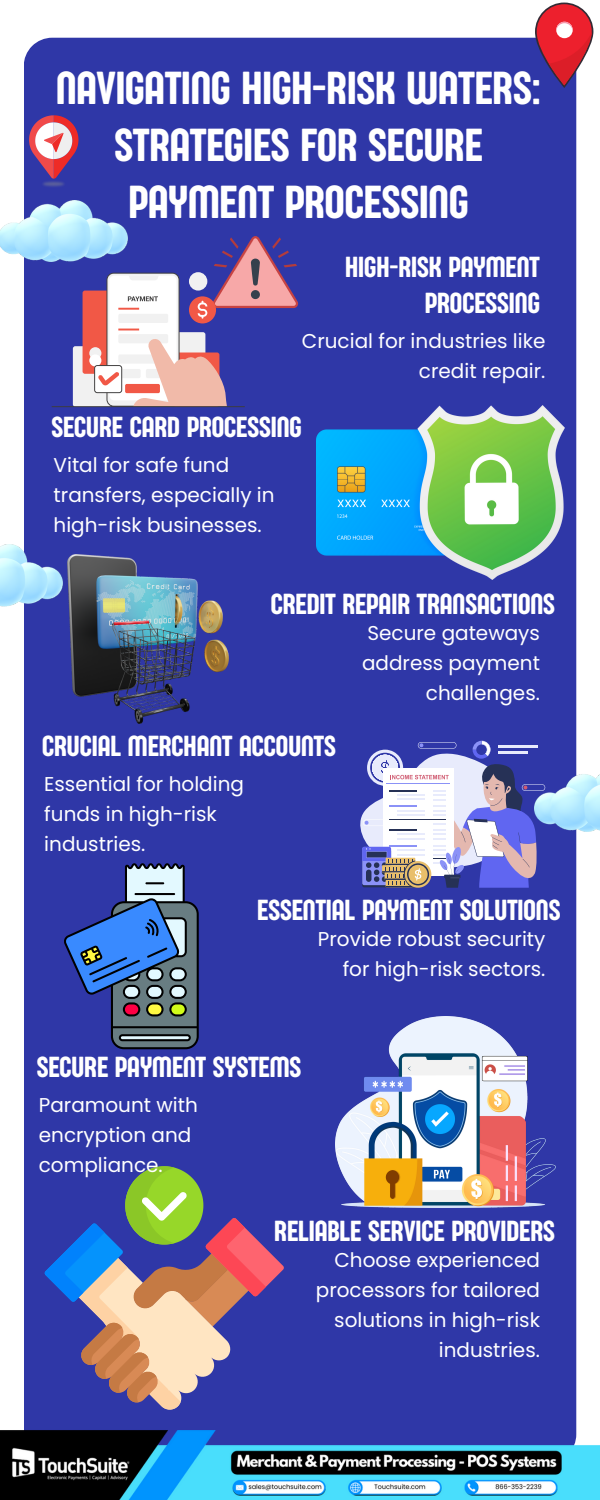
<style>
.page{position:relative;width:600px;height:1500px;background:#fff}
.page>*{position:absolute;margin:0;border:0;box-sizing:border-box;transform-origin:0 0}
.t1{font:47.8px/57px "Sugo Pro Display";color:#fff;text-align:center}
.t2{font:30px/36px "Sugo Pro Display";color:#fff;text-align:right}
.t3{font:20px/30px "Poppins";color:#fff;text-align:right}
</style>
<div class="page">
<div style="left:24px;top:38px;width:552px;height:1350px;background:#2f37a7"></div>
<img style="left:0;top:545px;width:63px;height:61px">
<img style="left:545px;top:770px;width:55px;height:62px">
<img style="left:0;top:200px;width:128px;height:62px">
<img style="left:0;top:1388px;width:600px;height:111px">
<svg style="left:535px;top:3px;width:58px;height:85px"></svg>
<img style="left:38px;top:179px;width:32px;height:12px">
<svg style="left:29px;top:115px;width:49px;height:64px"></svg>
<div style="left:73px;top:346px;width:39px;height:61px;background:#f1f1f1;border-radius:2px"></div>
<div style="left:83px;top:291px;width:49px;height:83px;background:#f15846;border-radius:2px"></div>
<div style="left:89px;top:347px;width:12px;height:12px;background:#f1f1f1;border-radius:50%"></div>
<svg style="left:89px;top:354px;width:12px;height:13px"></svg>
<svg style="left:91px;top:236px;width:207px;height:171px"></svg>
<hr style="left:52px;top:406px;width:193px;height:1px;background:#3e3d3d">
<img style="left:68px;top:555px;width:161px;height:169px">
<img style="left:317px;top:406px;width:247px;height:174px">
<svg style="left:354px;top:741px;width:191px;height:147px"></svg>
<svg style="left:63px;top:863px;width:136px;height:186px;background:#4e67a1"></svg>
<img style="left:336px;top:1016px;width:219px;height:192px">
<svg style="left:44px;top:1166px;width:240px;height:245px;background:#746e96"></svg>
<p class="t1" style="left:56px;top:60px;width:486px">NAVIGATING HIGH-RISK WATERS:<br>STRATEGIES FOR SECURE<br>PAYMENT PROCESSING</p>
<p class="t2" style="left:345px;top:249px;width:196px">HIGH-RISK PAYMENT<br>PROCESSING</p>
<p class="t3" style="left:302px;top:326px;width:245px">Crucial for industries like credit repair.</p>
<p class="t2" style="left:51px;top:409px;width:252px">SECURE CARD PROCESSING</p>
<p class="t3" style="left:54px;top:450px;width:223px;text-align:left">Vital for safe fund transfers, especially in high-risk businesses.</p>
<p class="t2" style="left:271px;top:586px;width:286px">CREDIT REPAIR TRANSACTIONS</p>
<p class="t3" style="left:362px;top:618px;width:179px">Secure gateways address payment challenges.</p>
<p class="t2" style="left:42px;top:728px;width:295px">CRUCIAL MERCHANT ACCOUNTS</p>
<p class="t3" style="left:44px;top:769px;width:201px;text-align:left">Essential for holding funds in high-risk industries.</p>
<p class="t2" style="left:257px;top:892px;width:305px">ESSENTIAL PAYMENT SOLUTIONS</p>
<p class="t3" style="left:318px;top:924px;width:229px">Provide robust security for high-risk sectors.</p>
<p class="t2" style="left:37px;top:1049px;width:266px">SECURE PAYMENT SYSTEMS</p>
<p class="t3" style="left:39px;top:1090px;width:161px;text-align:left">Paramount with encryption and compliance.</p>
<p class="t2" style="left:274px;top:1213px;width:282px">RELIABLE SERVICE PROVIDERS</p>
<p class="t3" style="left:316px;top:1245px;width:226px">Choose experienced processors for tailored solutions in high-risk industries.</p>
</div>
